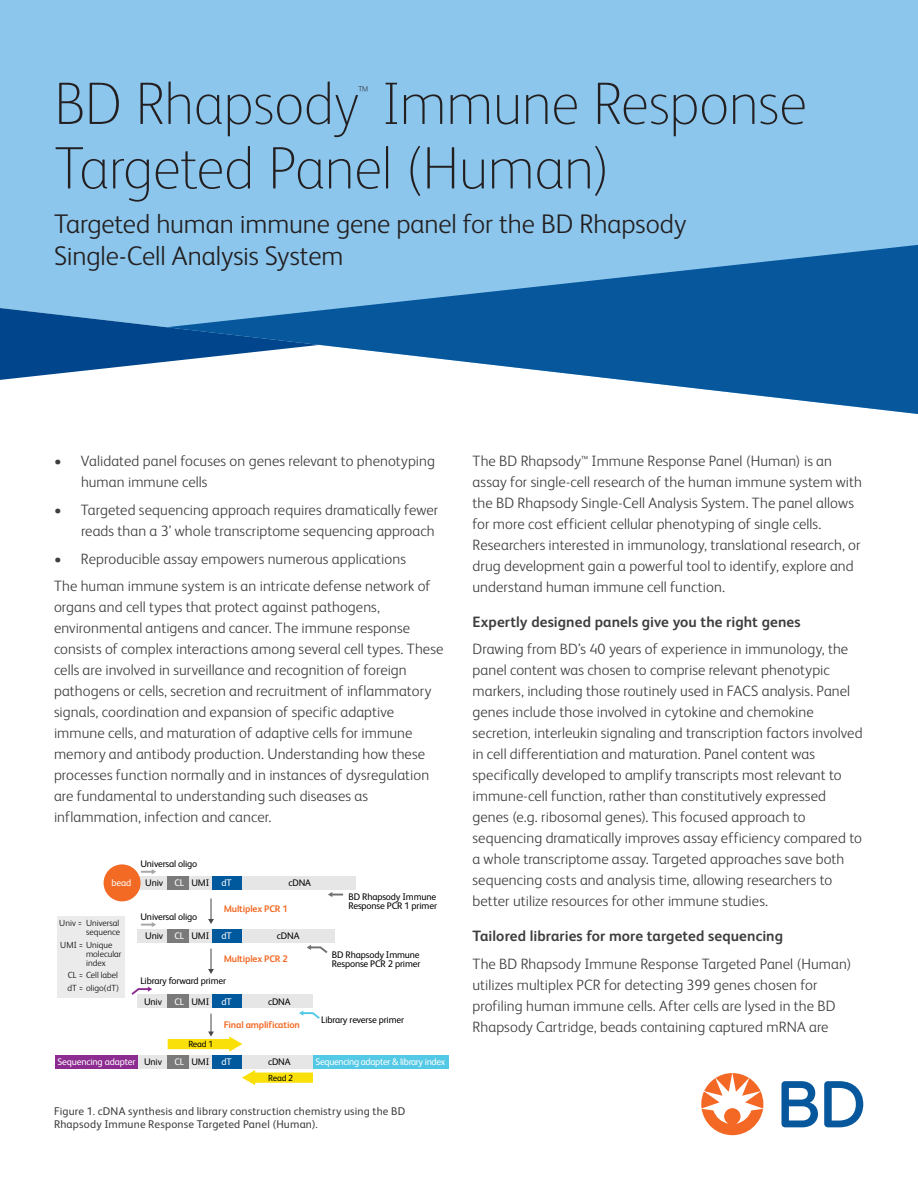
<style>
.page{position:relative;width:918px;height:1188px;background:#fff}
.page>*{position:absolute;margin:0;border:0;box-sizing:border-box;transform-origin:0 0}
.Headline_FS_Albert_T{font:100 60px "FS Albert Pro";letter-spacing:-.015em;color:#231f20}
.Headline_FS_Albert_T-2{font:300 27px/31.5px "FS Albert Pro";letter-spacing:-.005em;color:#231f20}
.Headline_FS_Albert_T-3{font:100 15.75px "FS Albert Pro";color:#231f20}
.Body_copy_option_1_F{font:300 15px/21px "FS Albert Pro";letter-spacing:.005em;color:#3e3e3f}
.Subhead_body_copy_FS{font:700 15px "FS Albert Pro";letter-spacing:.005em;color:#3e3e3f}
.Caption_FS_Albert_Re{font:11.25px/13.5px "FS Albert Pro";letter-spacing:.015em;color:#3e3e3f}
.t1{font:9.6px/8.9px "FS Albert";letter-spacing:-.015em;color:#000}
.t2{font:9.6px "FS Albert";letter-spacing:-.035em;color:#fff}
.t3{font:9.6px "FS Albert";letter-spacing:-.015em;color:#040503}
.t4{font:700 9.6px "FS Albert";letter-spacing:-.015em;color:#f26a24}
.t5{font:9.6px "FS Albert";letter-spacing:-.015em;color:#fff}
.t6{font:300 8.85px/9px "FS Albert";color:#040503}
.t7{font:8.85px "FS Albert";letter-spacing:-.015em;color:#040503}
.s1{color:#fff}
</style>
<div class="page">
<svg style="left:781px;top:1081px;width:82px;height:46px"></svg>
<svg style="left:701px;top:1073px;width:62px;height:62px"></svg>
<div style="left:0;top:0;width:918px;height:306px;background:#8cc6ec"></div>
<svg style="left:0;top:306px;width:166px;height:74px;background:#3671a9"></svg>
<svg style="left:166px;top:243px;width:752px;height:171px;fill:#06579c"></svg>
<div style="left:137px;top:876px;width:31px;height:14px;background:#e6e6e6"></div>
<div style="left:168px;top:876px;width:22px;height:14px;background:#7a7a7a"></div>
<div style="left:190px;top:876px;width:22px;height:14px;background:#e6e6e6"></div>
<div style="left:242px;top:876px;width:114px;height:14px;background:#e6e6e6"></div>
<div style="left:212px;top:876px;width:30px;height:14px;background:#00589d"></div>
<div style="left:104px;top:864px;width:37px;height:37px;background:#f26a24;border-radius:50%"></div>
<div style="left:137px;top:929px;width:31px;height:13px;background:#e6e6e6"></div>
<div style="left:168px;top:929px;width:22px;height:13px;background:#7a7a7a"></div>
<div style="left:190px;top:929px;width:22px;height:13px;background:#e6e6e6"></div>
<div style="left:242px;top:929px;width:93px;height:13px;background:#e6e6e6"></div>
<div style="left:212px;top:929px;width:30px;height:13px;background:#00589d"></div>
<div style="left:137px;top:995px;width:31px;height:13px;background:#e6e6e6"></div>
<div style="left:168px;top:995px;width:22px;height:13px;background:#7a7a7a"></div>
<div style="left:190px;top:995px;width:22px;height:13px;background:#e6e6e6"></div>
<div style="left:242px;top:995px;width:71px;height:13px;background:#e6e6e6"></div>
<div style="left:212px;top:995px;width:30px;height:13px;background:#00589d"></div>
<div style="left:137px;top:1055px;width:31px;height:14px;background:#e6e6e6"></div>
<div style="left:55px;top:1055px;width:82px;height:14px;background:#8c2b90"></div>
<div style="left:168px;top:1055px;width:22px;height:14px;background:#7a7a7a"></div>
<div style="left:190px;top:1055px;width:22px;height:14px;background:#e6e6e6"></div>
<div style="left:242px;top:1055px;width:71px;height:14px;background:#e6e6e6"></div>
<div style="left:313px;top:1055px;width:135px;height:14px;background:#54c9e6"></div>
<div style="left:212px;top:1055px;width:30px;height:14px;background:#00589d"></div>
<div style="left:58px;top:916px;width:67px;height:82px;background:#ebebeb"></div>
<svg style="left:141px;top:869px;width:15px;height:5px"></svg>
<div style="left:168px;top:1039px;width:63px;height:10px;background:#fae009"></div>
<svg style="left:229px;top:1036px;width:13px;height:16px"></svg>
<div style="left:253px;top:1073px;width:60px;height:10px;background:#fae009"></div>
<svg style="left:242px;top:1070px;width:13px;height:15px"></svg>
<svg style="left:328px;top:892px;width:15px;height:5px"></svg>
<svg style="left:141px;top:922px;width:15px;height:5px"></svg>
<svg style="left:307px;top:945px;width:21px;height:8px"></svg>
<svg style="left:299px;top:1011px;width:21px;height:8px"></svg>
<svg style="left:131px;top:987px;width:21px;height:8px"></svg>
<svg style="left:208px;top:899px;width:6px;height:25px"></svg>
<svg style="left:208px;top:949px;width:6px;height:25px"></svg>
<svg style="left:208px;top:1014px;width:6px;height:23px"></svg>
<p class="Headline_FS_Albert_T" style="left:54px;top:64px;width:755px">BD Rhapsody Immune Response</p>
<p class="Headline_FS_Albert_T-3" style="left:358px;top:81px;width:11px">™</p>
<p class="Headline_FS_Albert_T" style="left:54px;top:129px;width:557px">Targeted Panel (Human)</p>
<p class="Headline_FS_Albert_T-2" style="left:54px;top:207px;width:634px">Targeted human immune gene panel for the BD Rhapsody<br>Single-Cell Analysis System</p>
<p class="Body_copy_option_1_F" style="left:81px;top:450px;width:356px;text-indent:-27px">• Validated panel focuses on genes relevant to phenotyping human immune cells</p>
<p class="Body_copy_option_1_F" style="left:54px;top:498px;width:386px;text-align:right">• Targeted sequencing approach requires dramatically fewer reads than a 3’ whole transcriptome sequencing approach</p>
<p class="Body_copy_option_1_F" style="left:54px;top:547px;width:353px">• Reproducible assay empowers numerous applications</p>
<p class="Body_copy_option_1_F" style="left:54px;top:575px;width:391px">The human immune system is an intricate defense network of organs and cell types that protect against pathogens, environmental antigens and cancer. The immune response consists of complex interactions among several cell types. These cells are involved in surveillance and recognition of foreign pathogens or cells, secretion and recruitment of inflammatory signals, coordination and expansion of specific adaptive immune cells, and maturation of adaptive cells for immune memory and antibody production. Understanding how these processes function normally and in instances of dysregulation are fundamental to understanding such diseases as inflammation, infection and cancer.</p>
<p class="t1" style="left:140px;top:860px;width:58px">Universal oligo</p>
<p class="t2" style="left:111px;top:877px;width:21px">bead</p>
<p class="t3" style="left:145px;top:877px;width:19px">Univ</p>
<p class="t3" style="left:174px;top:878px;width:37px"><span class="s1">CL</span> UMI</p>
<p class="t2" style="left:221px;top:877px;width:12px">dT</p>
<p class="t3" style="left:288px;top:877px;width:24px">cDNA</p>
<p class="t6" style="left:59px;top:919px;width:62px;text-align:right">Univ = Universal sequence</p>
<p class="t6" style="left:86px;top:940px;width:37px;text-indent:-26px">UMI = Unique molecular index</p>
<p class="t6" style="left:67px;top:969px;width:53px;line-height:12.8px">CL = Cell label dT = oligo(dT)</p>
<p class="t1" style="left:174px;top:908px;width:25px;line-height:18.8px;text-indent:-34px">Universal oligo<br><span class="s1">CL</span></p>
<p class="t3" style="left:145px;top:930px;width:19px">Univ</p>
<p class="t3" style="left:191px;top:930px;width:19px">UMI</p>
<p class="t4" style="left:224px;top:903px;width:66px">Multiplex PCR 1</p>
<p class="t2" style="left:221px;top:930px;width:12px">dT</p>
<p class="t3" style="left:277px;top:930px;width:24px">cDNA</p>
<p class="t4" style="left:224px;top:953px;width:66px">Multiplex PCR 2</p>
<p class="t1" style="left:140px;top:977px;width:87px">Library forward primer</p>
<p class="t3" style="left:144px;top:996px;width:19px">Univ</p>
<p class="t2" style="left:174px;top:996px;width:11px">CL</p>
<p class="t2" style="left:221px;top:996px;width:12px">dT</p>
<p class="t3" style="left:268px;top:996px;width:24px">cDNA</p>
<p class="t3" style="left:191px;top:996px;width:19px">UMI</p>
<p class="t7" style="left:188px;top:1039px;width:27px">Read 1</p>
<p class="t4" style="left:224px;top:1019px;width:78px">Final amplification</p>
<p class="t1" style="left:349px;top:893px;width:90px">BD Rhapsody Immune<br>Response PCR 1 primer</p>
<p class="t1" style="left:332px;top:950px;width:90px">BD Rhapsody Immune<br>Response PCR 2 primer</p>
<p class="t1" style="left:321px;top:1016px;width:84px">Library reverse primer</p>
<p class="t5" style="left:58px;top:1056px;width:79px">Sequencing adapter</p>
<p class="t2" style="left:174px;top:1056px;width:11px">CL</p>
<p class="t2" style="left:221px;top:1056px;width:12px">dT</p>
<p class="t3" style="left:268px;top:1056px;width:24px">cDNA</p>
<p class="t2" style="left:316px;top:1056px;width:131px">Sequencing adapter &amp; library index</p>
<p class="t3" style="left:144px;top:1056px;width:19px">Univ</p>
<p class="t3" style="left:191px;top:1056px;width:19px">UMI</p>
<p class="t7" style="left:268px;top:1073px;width:27px">Read 2</p>
<p class="Caption_FS_Albert_Re" style="left:54px;top:1103px;width:353px">Figure 1. cDNA synthesis and library construction chemistry using the BD<br>Rhapsody Immune Response Targeted Panel (Human).</p>
<p class="Body_copy_option_1_F" style="left:472px;top:450px;width:391px">The BD Rhapsody<sup>™</sup> Immune Response Panel (Human) is an assay for single-cell research of the human immune system with the BD Rhapsody Single-Cell Analysis System. The panel allows for more cost efficient cellular phenotyping of single cells.<br>Researchers interested in immunology, translational research, or drug development gain a powerful tool to identify, explore and understand human immune cell function.</p>
<p class="Subhead_body_copy_FS" style="left:472px;top:611px;width:330px">Expertly designed panels give you the right genes</p>
<p class="Body_copy_option_1_F" style="left:472px;top:638px;width:392px">Drawing from BD’s 40 years of experience in immunology, the panel content was chosen to comprise relevant phenotypic markers, including those routinely used in FACS analysis. Panel genes include those involved in cytokine and chemokine secretion, interleukin signaling and transcription factors involved in cell differentiation and maturation. Panel content was specifically developed to amplify transcripts most relevant to immune-cell function, rather than constitutively expressed genes (e.g. ribosomal genes). This focused approach to sequencing dramatically improves assay efficiency compared to a whole transcriptome assay. Targeted approaches save both sequencing costs and analysis time, allowing researchers to better utilize resources for other immune studies.</p>
<p class="Subhead_body_copy_FS" style="left:472px;top:925px;width:312px">Tailored libraries for more targeted sequencing</p>
<p class="Body_copy_option_1_F" style="left:472px;top:952px;width:381px">The BD Rhapsody Immune Response Targeted Panel (Human) utilizes multiplex PCR for detecting 399 genes chosen for profiling human immune cells. After cells are lysed in the BD Rhapsody Cartridge, beads containing captured mRNA are</p>
</div>
